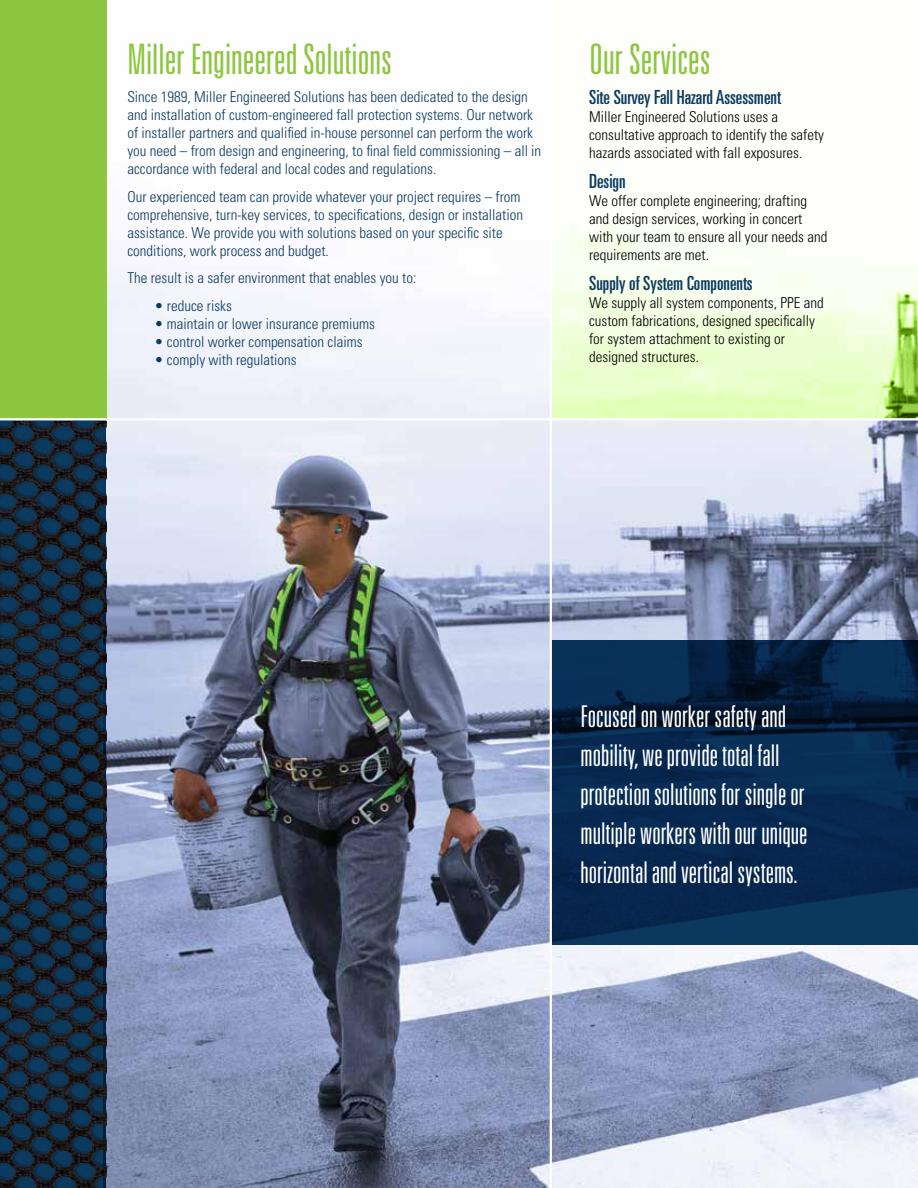
<style>
.page{position:relative;width:918px;height:1188px;background:#fff}
.page>*{position:absolute;margin:0;border:0;box-sizing:border-box;transform-origin:0 0}
.t1{font:300 ultra-condensed 42px "Univers";color:#8dc63f}
.t2{font:300 ultra-condensed 30px/39px "Univers";color:#fff}
.t3{font:ultra-condensed 19.5px "Univers";color:#0c3b60}
.t4{font:300 condensed 15px/18px "Univers";color:#0c3b60}
.t5{font:300 condensed 15px/18px "Univers";color:#000}
</style>
<div class="page">
<img style="left:106px;top:0;width:444px;height:418px">
<svg style="left:552px;top:223px;width:366px;height:195px"></svg>
<img style="left:106px;top:420px;width:812px;height:768px">
<svg style="left:552px;top:640px;width:366px;height:305px;background:#07284d"></svg>
<div style="left:0;top:0;width:106px;height:419px;background:#8dc63f"></div>
<img style="left:0;top:421px;width:106px;height:767px">
<hr style="left:0;top:418px;width:918px;height:2px;background:#fff">
<hr style="left:550px;top:0;width:2px;height:1188px;background:#fff">
<h1 class="t1" style="left:127px;top:38px;width:266px">Miller Engineered Solutions</h1>
<p class="t4" style="left:127px;top:88px;width:415px">Since 1989, Miller Engineered Solutions has been dedicated to the design and installation of custom-engineered fall protection systems. Our network of installer partners and qualified in-house personnel can perform the work you need – from design and engineering, to final field commissioning – all in accordance with federal and local codes and regulations.</p>
<p class="t4" style="left:127px;top:187px;width:397px">Our experienced team can provide whatever your project requires – from comprehensive, turn-key services, to specifications, design or installation assistance. We provide you with solutions based on your specific site conditions, work process and budget.</p>
<p class="t4" style="left:127px;top:269px;width:291px">The result is a safer environment that enables you to:</p>
<p class="t4" style="left:154px;top:297px;width:79px">• reduce risks</p>
<p class="t4" style="left:154px;top:315px;width:222px">• maintain or lower insurance premiums</p>
<p class="t4" style="left:154px;top:333px;width:210px">• control worker compensation claims</p>
<p class="t4" style="left:154px;top:351px;width:144px">• comply with regulations</p>
<h1 class="t1" style="left:589px;top:38px;width:123px">Our Services</h1>
<h3 class="t3" style="left:589px;top:86px;width:193px">Site Survey Fall Hazard Assessment</h3>
<p class="t5" style="left:589px;top:108px;width:236px">Miller Engineered Solutions uses a consultative approach to identify the safety hazards associated with fall exposures.</p>
<h3 class="t3" style="left:589px;top:170px;width:38px">Design</h3>
<p class="t5" style="left:589px;top:192px;width:240px">We offer complete engineering; drafting and design services, working in concert with your team to ensure all your needs and requirements are met.</p>
<h3 class="t3" style="left:589px;top:272px;width:165px">Supply of System Components</h3>
<p class="t5" style="left:589px;top:294px;width:236px">We supply all system components, PPE and custom fabrications, designed specifically for system attachment to existing or designed structures.</p>
<h2 class="t2" style="left:580px;top:696px;width:229px">Focused on worker safety and mobility, we provide total fall protection solutions for single or multiple workers with our unique horizontal and vertical systems.</h2>
</div>
